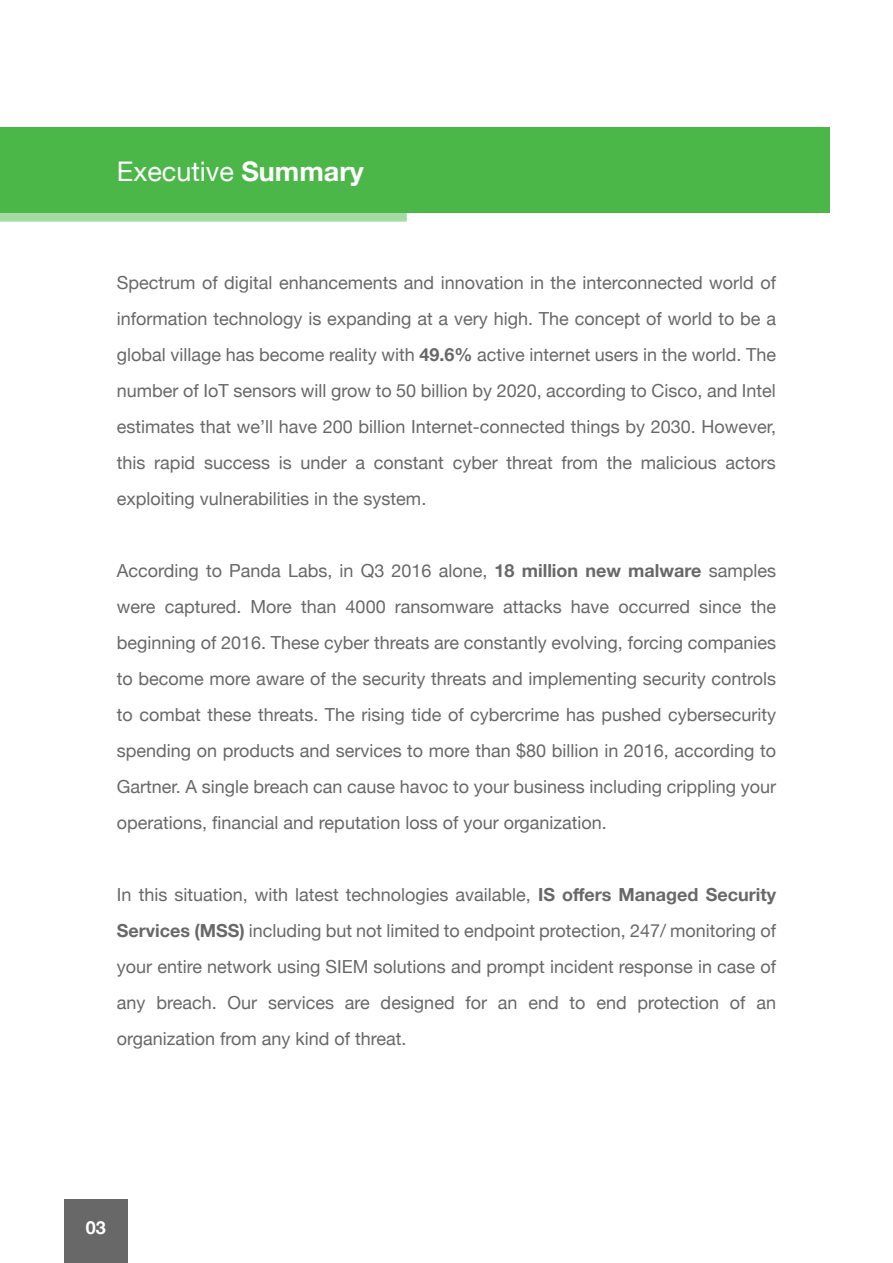
<style>
.page{position:relative;width:893px;height:1263px;background:#fff}
.page>*{position:absolute;margin:0;border:0;box-sizing:border-box;transform-origin:0 0}
.t1{font:27px "Helvetica Neue";color:#fff}
.t2{font:18px/36px "Helvetica Neue";color:#686868;text-align:justify}
.t3{font:700 18px "Helvetica Neue";color:#fff}
.s1{font-weight:700}
</style>
<div class="page">
<div style="left:0;top:128px;width:829px;height:85px;background:#4bb748"></div>
<svg style="left:0;top:213px;width:407px;height:9px;background:#a8dca6"></svg>
<div style="left:64px;top:1199px;width:64px;height:64px;background:#686868"></div>
<h1 class="t1" style="left:117px;top:152px;width:248px">Executive <span class="s1">Summary</span></h1>
<p class="t2" style="left:117px;top:266px;width:661px">Spectrum of digital enhancements and innovation in the interconnected world of information technology is expanding at a very high. The concept of world to be a global village has become reality with <span class="s1">49.6%</span> active internet users in the world. The number of IoT sensors will grow to 50 billion by 2020, according to Cisco, and Intel estimates that we’ll have 200 billion Internet-connected things by 2030. However, this rapid success is under a constant cyber threat from the malicious actors exploiting vulnerabilities in the system.</p>
<p class="t2" style="left:117px;top:554px;width:661px">According to Panda Labs, in Q3 2016 alone, <span class="s1">18 million new malware</span> samples were captured. More than 4000 ransomware attacks have occurred since the beginning of 2016. These cyber threats are constantly evolving, forcing companies to become more aware of the security threats and implementing security controls to combat these threats. The rising tide of cybercrime has pushed cybersecurity spending on products and services to more than $80 billion in 2016, according to Gartner. A single breach can cause havoc to your business including crippling your operations, financial and reputation loss of your organization.</p>
<p class="t2" style="left:117px;top:878px;width:661px">In this situation, with latest technologies available, <span class="s1">IS offers Managed Security Services (MSS)</span> including but not limited to endpoint protection, 247/ monitoring of your entire network using SIEM solutions and prompt incident response in case of any breach. Our services are designed for an end to end protection of an organization from any kind of threat.</p>
<p class="t3" style="left:86px;top:1214px;width:22px">03</p>
</div>
